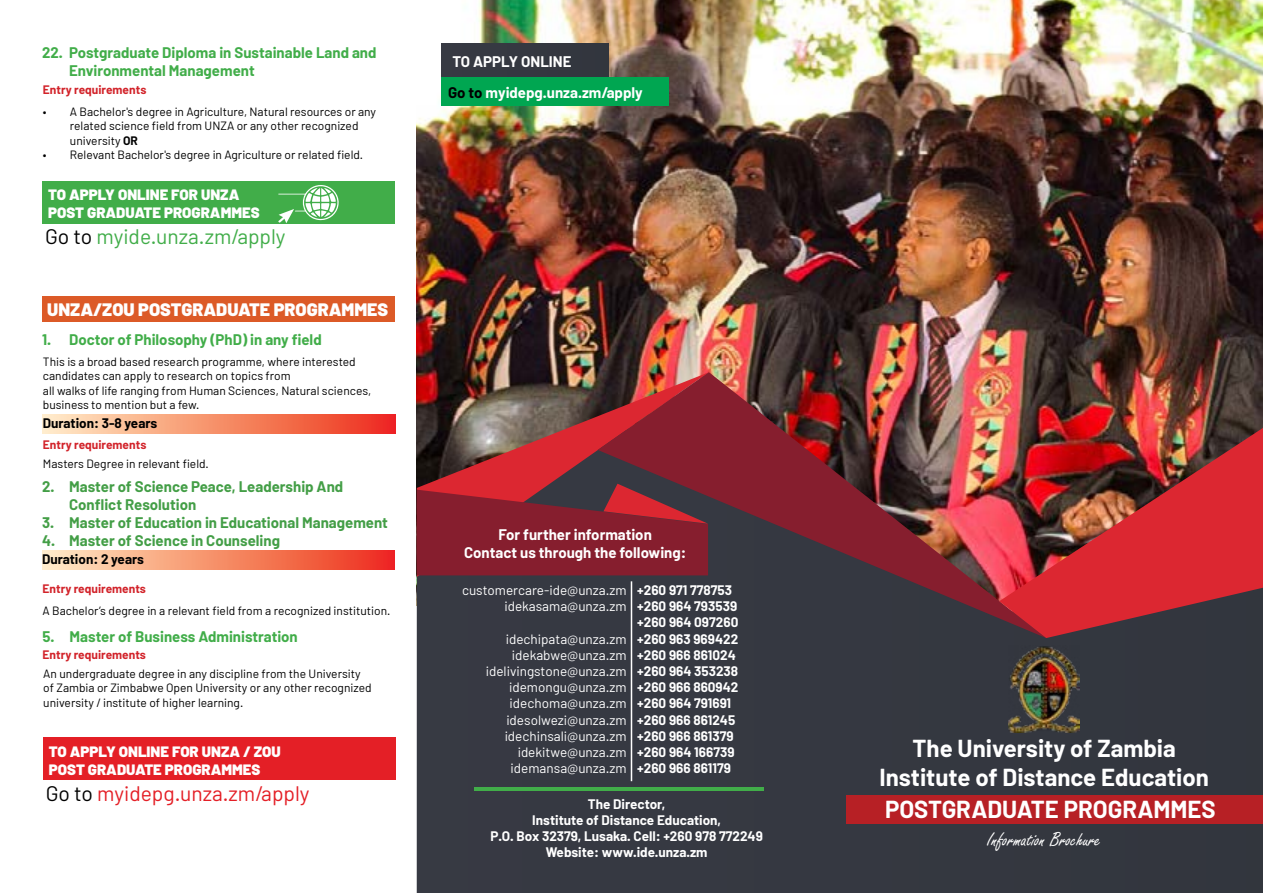
<style>
.page{position:relative;width:1263px;height:893px;background:#fff}
.page>*{position:absolute;margin:0;border:0;box-sizing:border-box;transform-origin:0 0}
.t1{font:700 24px/28.8px "Barlow";color:#fff;text-align:center}
.t2{font:21px "Barlow";color:#e41f26}
.t3{font:21px "Barlow";color:#41ad49}
.t4{font:21px "Freestyle Script";color:#fff}
.t5{font:900 18px "Barlow";color:#fff}
.t6{font:700 15px/18px "Barlow";color:#41ad49}
.t7{font:700 15px/18px "Barlow";color:#439e46}
.t8{font:700 15px/31px "Barlow";color:#fff}
.t9{font:900 15px/18px "Barlow";color:#fff}
.t10{font:700 13.5px/16.2px "Barlow";color:#fff}
.t11{font:13.5px/16.2px "Barlow";color:#fff;text-align:right}
.t12{font:700 13.5px "Barlow";color:#000}
.t13{font:12px/14.4px "Barlow";color:#000}
.t14{font:700 12px "Barlow";color:#d2232a}
.s1{font-weight:700}
.s2{color:#000}
</style>
<div class="page">
<img style="left:417px;top:0;width:846px;height:423px">
<div style="left:417px;top:423px;width:846px;height:470px;background:#353841"></div>
<div style="left:847px;top:795px;width:416px;height:29px;background:#b72025"></div>
<div style="left:441px;top:43px;width:167px;height:34px;background:#353841"></div>
<div style="left:441px;top:77px;width:227px;height:29px;background:#00a651"></div>
<img style="left:417px;top:372px;width:181px;height:205px">
<img style="left:598px;top:372px;width:448px;height:266px">
<img style="left:999px;top:428px;width:264px;height:210px">
<svg style="left:417px;top:484px;width:291px;height:91px;background:#852230"></svg>
<hr style="left:631px;top:581px;width:1px;height:200px;background:#fff">
<hr style="left:474px;top:787px;width:290px;height:4px;background:#41ad49">
<div style="left:43px;top:738px;width:352px;height:42px;background:#e41f26"></div>
<div style="left:42px;top:181px;width:353px;height:42px;background:#41ad49"></div>
<svg style="left:278px;top:185px;width:61px;height:38px"></svg>
<div style="left:43px;top:414px;width:352px;height:19px;background:linear-gradient(to right,#ffefc3,#ed2d17)"></div>
<div style="left:42px;top:551px;width:353px;height:19px;background:linear-gradient(to right,#ffefc3,#ed2d16)"></div>
<div style="left:42px;top:297px;width:353px;height:25px;background:#dc5a27"></div>
<img style="left:1008px;top:645px;width:72px;height:88px">
<p class="t6" style="left:69px;top:43px;width:309px;text-indent:-27px">22. Postgraduate Diploma in Sustainable Land and<br>Environmental Management</p>
<p class="t14" style="left:43px;top:82px;width:105px">Entry requirements</p>
<p class="t13" style="left:70px;top:104px;width:308px;text-indent:-27px">• A Bachelor's degree in Agriculture, Natural resources or any related science field from UNZA or any other recognized university <span class="s1">OR</span></p>
<p class="t13" style="left:43px;top:147px;width:322px">• Relevant Bachelor's degree in Agriculture or related field.</p>
<p class="t9" style="left:48px;top:186px;width:213px">TO APPLY ONLINE FOR UNZA<br>POST GRADUATE PROGRAMMES</p>
<h2 class="t3" style="left:45px;top:223px;width:242px"><span class="s2">Go to</span> myide.unza.zm/apply</h2>
<h3 class="t5" style="left:47px;top:299px;width:343px">UNZA/ZOU POSTGRADUATE PROGRAMMES</h3>
<p class="t6" style="left:42px;top:331px;width:281px">1. Doctor of Philosophy (PhD) in any field</p>
<p class="t13" style="left:43px;top:354px;width:330px">This is a broad based research programme, where interested candidates can apply to research on topics from<br>all walks of life ranging from Human Sciences, Natural sciences, business to mention but a few.</p>
<p class="t12" style="left:43px;top:415px;width:116px">Duration: 3-8 years</p>
<p class="t14" style="left:43px;top:437px;width:105px">Entry requirements</p>
<p class="t13" style="left:43px;top:456px;width:167px">Masters Degree in relevant field.</p>
<p class="t7" style="left:69px;top:478px;width:276px;text-indent:-27px">2. Master of Science Peace, Leadership And<br>Conflict Resolution</p>
<p class="t7" style="left:42px;top:514px;width:347px">3. Master of Education in Educational Management</p>
<p class="t7" style="left:42px;top:532px;width:239px">4. Master of Science in Counseling</p>
<p class="t12" style="left:42px;top:551px;width:103px">Duration: 2 years</p>
<p class="t14" style="left:43px;top:582px;width:105px">Entry requirements</p>
<p class="t13" style="left:43px;top:603px;width:349px">A Bachelor’s degree in a relevant field from a recognized institution.</p>
<p class="t6" style="left:43px;top:628px;width:257px">5. Master of Business Administration</p>
<p class="t14" style="left:43px;top:647px;width:105px">Entry requirements</p>
<p class="t13" style="left:43px;top:666px;width:330px">An undergraduate degree in any discipline from the University of Zambia or Zimbabwe Open University or any other recognized university / institute of higher learning.</p>
<p class="t9" style="left:49px;top:742px;width:233px">TO APPLY ONLINE FOR UNZA / ZOU<br>POST GRADUATE PROGRAMMES</p>
<h2 class="t2" style="left:46px;top:780px;width:265px"><span class="s2">Go to</span> myidepg.unza.zm/apply</h2>
<p class="t8" style="left:448px;top:46px;width:196px">TO APPLY ONLINE<br><span class="s2">Go to</span> myidepg.unza.zm/apply</p>
<p class="t8" style="left:464px;top:525px;width:224px;line-height:18px;text-align:center">For further information<br>Contact us through the following:</p>
<p class="t11" style="left:462px;top:582px;width:166px">customercare-ide@unza.zm idekasama@unza.zm</p>
<p class="t11" style="left:486px;top:630px;width:142px">idechipata@unza.zm idekabwe@unza.zm idelivingstone@unza.zm idemongu@unza.zm idechoma@unza.zm idesolwezi@unza.zm idechinsali@unza.zm idekitwe@unza.zm idemansa@unza.zm</p>
<p class="t10" style="left:637px;top:582px;width:103px">+260 971 778753 +260 964 793539 +260 964 097260 +260 963 969422 +260 966 861024 +260 964 353238 +260 966 860942 +260 964 791691 +260 966 861245 +260 966 861379 +260 964 166739 +260 966 861179</p>
<p class="t10" style="left:490px;top:796px;width:274px;text-align:center">The Director,<br>Institute of Distance Education,<br>P.O. Box 32379, Lusaka. Cell: +260 978 772249<br>Website: www.ide.unza.zm</p>
<h1 class="t1" style="left:879px;top:734px;width:331px">The University of Zambia<br>Institute of Distance Education</h1>
<h1 class="t1" style="left:885px;top:795px;width:332px">POSTGRADUATE PROGRAMMES</h1>
<h2 class="t4" style="left:987px;top:828px;width:115px">Information Brochure</h2>
</div>
